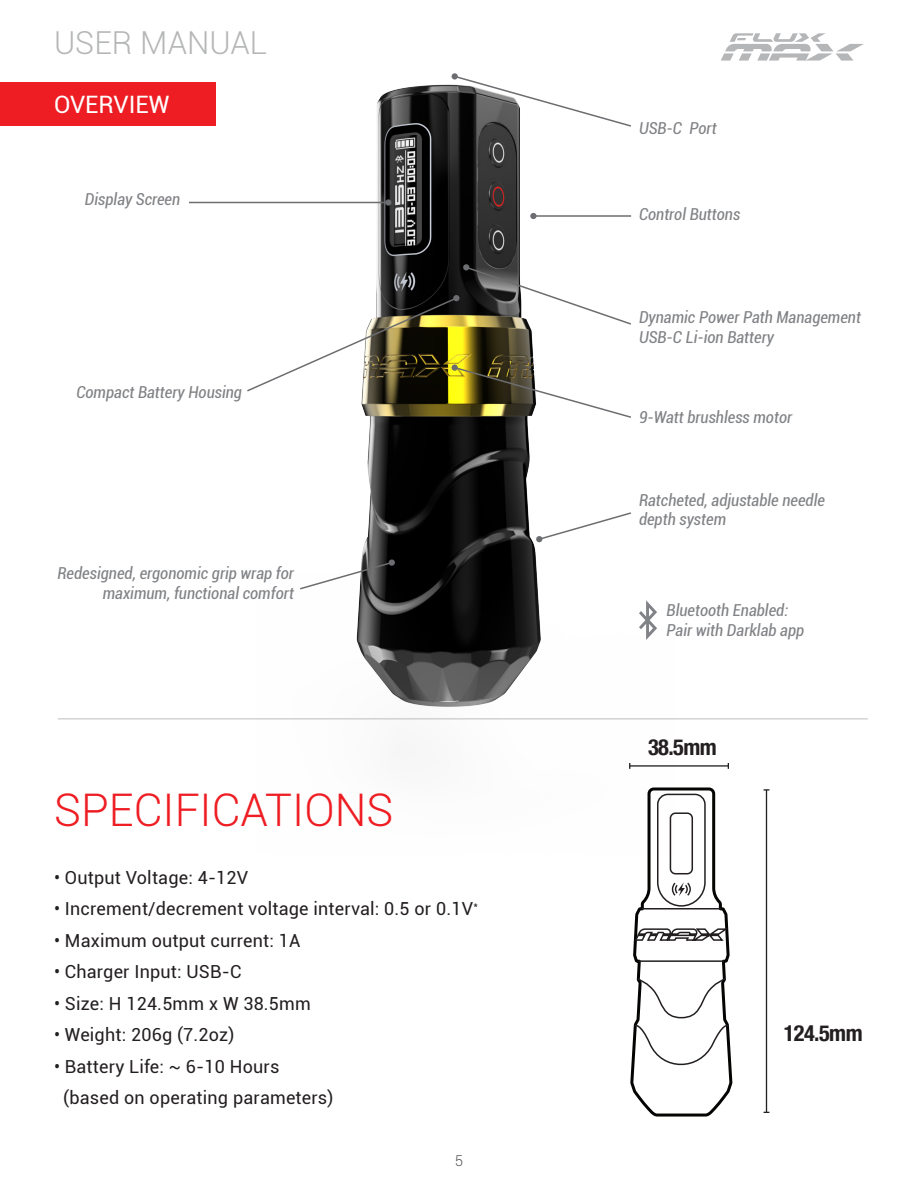
<style>
.page{position:relative;width:918px;height:1188px;background:#fff}
.page>*{position:absolute;margin:0;border:0;box-sizing:border-box;transform-origin:0 0}
.t1{font:300 45px "Roboto";color:#ee1d23}
.t2{font:300 31.65px "Roboto";color:#b5b6b7}
.t3{font:24px "Roboto";color:#fff}
.t4{font:700 condensed 22.35px "Helvetica Neue";letter-spacing:-.025em;color:#231f20}
.t5{font:18px "Roboto";letter-spacing:.01em;color:#231f20}
.t6{font:italic condensed 16.5px/19.8px "Roboto";color:#808285}
.t7{font:300 15px "Roboto";color:#57585a}
</style>
<div class="page">
<svg style="left:721px;top:33px;width:143px;height:28px"></svg>
<img style="left:256px;top:74px;width:419px;height:695px">
<hr style="left:58px;top:718px;width:810px;height:1px;background:#bcbdc0">
<div style="left:0;top:83px;width:216px;height:43px;background:#ee1d23"></div>
<hr style="left:189px;top:202px;width:199px;height:1px;background:#6c6d70">
<svg style="left:385px;top:199px;width:7px;height:7px"></svg>
<svg style="left:536px;top:511px;width:97px;height:31px"></svg>
<svg style="left:298px;top:561px;width:96px;height:30px"></svg>
<div style="left:389px;top:559px;width:6px;height:7px;background:#6c6d70;border-radius:50%"></div>
<hr style="left:533px;top:215px;width:98px;height:2px;background:#6c6d70">
<div style="left:530px;top:213px;width:7px;height:6px;background:#6c6d70;border-radius:50%"></div>
<svg style="left:453px;top:75px;width:180px;height:53px"></svg>
<div style="left:452px;top:73px;width:6px;height:7px;background:#6c6d70;border-radius:50%"></div>
<svg style="left:247px;top:264px;width:386px;height:155px"></svg>
<hr style="left:630px;top:765px;width:98px;height:2px;background:#231f20">
<hr style="left:766px;top:790px;width:1px;height:322px;background:#231f20">
<svg style="left:639px;top:600px;width:18px;height:40px"></svg>
<svg style="left:630px;top:787px;width:103px;height:330px"></svg>
<h2 class="t2" style="left:54px;top:21px;width:215px">USER MANUAL</h2>
<p class="t3" style="left:54px;top:88px;width:117px">OVERVIEW</p>
<p class="t6" style="left:85px;top:188px;width:97px">Display Screen</p>
<p class="t6" style="left:76px;top:382px;width:167px">Compact Battery Housing</p>
<p class="t6" style="left:57px;top:563px;width:238px;text-align:right">Redesigned, ergonomic grip wrap for maximum, functional comfort</p>
<p class="t1" style="left:54px;top:779px;width:341px">SPECIFICATIONS</p>
<p class="t5" style="left:54px;top:865px;width:196px">• Output Voltage: 4-12V</p>
<p class="t5" style="left:54px;top:896px;width:425px">• Increment/decrement voltage interval: 0.5 or 0.1V<sup>*</sup></p>
<p class="t5" style="left:54px;top:928px;width:248px">• Maximum output current: 1A</p>
<p class="t5" style="left:54px;top:959px;width:189px">• Charger Input: USB-C</p>
<p class="t5" style="left:54px;top:991px;width:258px">• Size: H 124.5mm x W 38.5mm</p>
<p class="t5" style="left:54px;top:1022px;width:182px">• Weight: 206g (7.2oz)</p>
<p class="t5" style="left:54px;top:1054px;width:227px">• Battery Life: ~ 6-10 Hours</p>
<p class="t5" style="left:63px;top:1085px;width:272px">(based on operating parameters)</p>
<p class="t7" style="left:455px;top:1151px;width:10px">5</p>
<p class="t6" style="left:639px;top:118px;width:79px">USB-C Port</p>
<p class="t6" style="left:639px;top:204px;width:103px">Control Buttons</p>
<p class="t6" style="left:639px;top:307px;width:224px">Dynamic Power Path Management<br>USB-C Li-ion Battery</p>
<p class="t6" style="left:639px;top:407px;width:155px">9-Watt brushless motor</p>
<p class="t6" style="left:639px;top:489px;width:187px">Ratcheted, adjustable needle</p>
<p class="t6" style="left:639px;top:509px;width:89px">depth system</p>
<p class="t6" style="left:667px;top:600px;width:123px">Bluetooth Enabled:</p>
<p class="t6" style="left:667px;top:620px;width:139px">Pair with Darklab app</p>
<p class="t4" style="left:648px;top:728px;width:70px">38.5mm</p>
<p class="t4" style="left:784px;top:1015px;width:80px">124.5mm</p>
</div>
